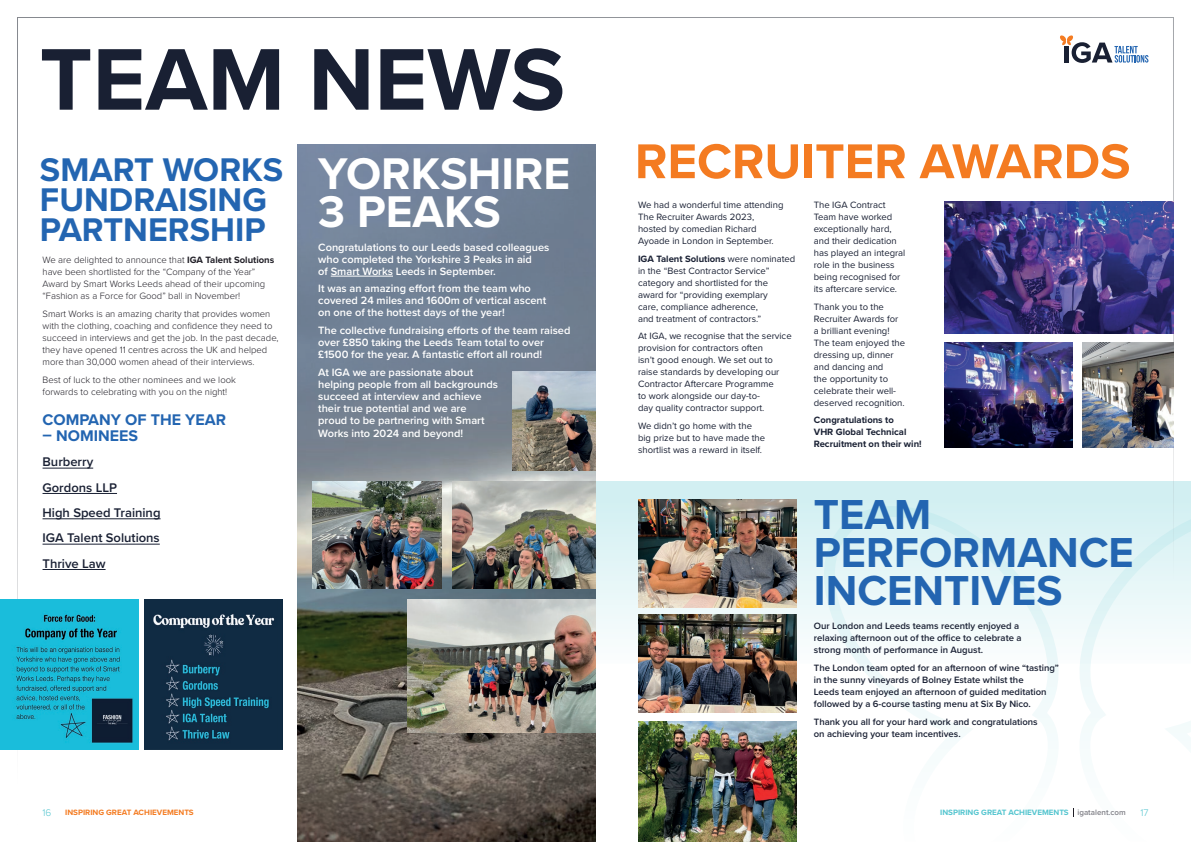
<style>
.page{position:relative;width:1191px;height:842px;background:#fff}
.page>*{position:absolute;margin:0;border:0;box-sizing:border-box;transform-origin:0 0}
.Question{font:700 90.7px "Proxima Nova";color:#192033}
.Question-2{font:700 50.6px "Proxima Nova";color:#f47b21}
.Question-3{font:700 46px/38px "Proxima Nova";color:#fff}
.Question-4{font:700 43.4px/38.3px "Proxima Nova";color:#2365b1}
.Question-5{font:700 34px/30px "Proxima Nova";color:#2365b1}
.Question-6{font:700 16px "Proxima Nova";color:#2365b1}
.subhead_blue{font:600 13px "Proxima Nova";color:#192033}
.Inbody_Title{font:600 11px/12px "Proxima Nova";color:#fff}
.t1{font:300 10px "Proxima Nova";color:#54c5cf}
.subhead_blue-2{font:9.5px/12px "Proxima Nova";color:#192033}
.Body_Text{font:300 9.5px/12px "Proxima Nova";color:#201e26}
.subhead_blue-3{font:600 9.5px/12px "Proxima Nova";color:#192033}
.subhead_blue-4{font:700 9.5px/12px "Proxima Nova";color:#192033}
.t2{font:700 8px "Proxima Nova";color:#54c5cf}
.t3{font:700 8px "Proxima Nova";color:#f47b21}
.s1{font-weight:700}
.s2{font-weight:600;color:#808087}
</style>
<div class="page">
<svg style="left:859px;top:664px;width:332px;height:77px"></svg>
<div style="left:595px;top:481px;width:596px;height:183px;background:linear-gradient(to bottom,#ccecef,#fafdfd)"></div>
<hr style="left:43px;top:468px;width:50px;height:1px;background:#192033">
<hr style="left:43px;top:493px;width:74px;height:1px;background:#192033">
<hr style="left:43px;top:518px;width:118px;height:1px;background:#192033">
<hr style="left:43px;top:544px;width:117px;height:1px;background:#192033">
<hr style="left:43px;top:569px;width:63px;height:1px;background:#192033">
<img style="left:144px;top:599px;width:138px;height:151px">
<img style="left:0;top:599px;width:138px;height:151px">
<img style="left:298px;top:144px;width:297px;height:698px">
<hr style="left:331px;top:276px;width:62px;height:1px;background:#fff">
<img style="left:312px;top:481px;width:129px;height:108px">
<img style="left:452px;top:481px;width:143px;height:108px">
<img style="left:407px;top:599px;width:188px;height:133px">
<img style="left:513px;top:372px;width:82px;height:98px">
<img style="left:1082px;top:343px;width:92px;height:104px">
<img style="left:944px;top:202px;width:230px;height:131px">
<img style="left:944px;top:343px;width:128px;height:104px">
<img style="left:639px;top:500px;width:158px;height:107px">
<img style="left:639px;top:614px;width:158px;height:98px">
<img style="left:639px;top:721px;width:158px;height:121px">
<svg style="left:1060px;top:35px;width:88px;height:28px"></svg>
<p class="Question" style="left:40px;top:12px;width:527px">TEAM NEWS</p>
<p class="Question-5" style="left:40px;top:154px;width:245px">SMART WORKS<br>FUNDRAISING<br>PARTNERSHIP</p>
<p class="Body_Text" style="left:43px;top:254px;width:233px">We are delighted to announce that <span class="s1">IGA Talent Solutions </span>have been shortlisted for the “Company of the Year” Award by Smart Works Leeds ahead of their upcoming “Fashion as a Force for Good” ball in November!</p>
<p class="Body_Text" style="left:43px;top:307px;width:238px">Smart Works is an amazing charity that provides women with the clothing, coaching and confidence they need to succeed in interviews and get the job. In the past decade, they have opened 11 centres across the UK and helped more than 30,000 women ahead of their interviews.</p>
<p class="Body_Text" style="left:43px;top:373px;width:195px">Best of luck to the other nominees and we look forwards to celebrating with you on the night!</p>
<p class="Question-6" style="left:43px;top:408px;width:185px">COMPANY OF THE YEAR</p>
<p class="Question-6" style="left:43px;top:424px;width:97px">– NOMINEES</p>
<p class="subhead_blue" style="left:43px;top:452px;width:52px">Burberry</p>
<p class="subhead_blue" style="left:43px;top:477px;width:76px">Gordons LLP</p>
<p class="subhead_blue" style="left:43px;top:503px;width:119px">High Speed Training</p>
<p class="subhead_blue" style="left:43px;top:528px;width:119px">IGA Talent Solutions</p>
<p class="subhead_blue" style="left:43px;top:553px;width:65px">Thrive Law</p>
<p class="Question-3" style="left:318px;top:154px;width:254px">YORKSHIRE<br>3 PEAKS</p>
<p class="Inbody_Title" style="left:318px;top:240px;width:233px">Congratulations to our Leeds based colleagues who completed the Yorkshire 3 Peaks in aid<br>of Smart Works Leeds in September.</p>
<p class="Inbody_Title" style="left:318px;top:282px;width:230px">It was an amazing effort from the team who covered 24 miles and 1600m of vertical ascent on one of the hottest days of the year!</p>
<p class="Inbody_Title" style="left:318px;top:324px;width:254px">The collective fundraising efforts of the team raised over £850 taking the Leeds Team total to over £1500 for the year. A fantastic effort all round!</p>
<p class="Inbody_Title" style="left:318px;top:366px;width:181px">At IGA we are passionate about helping people from all backgrounds succeed at interview and achieve their true potential and we are proud to be partnering with Smart</p>
<p class="Inbody_Title" style="left:318px;top:427px;width:146px">Works into 2024 and beyond!</p>
<p class="Question-2" style="left:635px;top:124px;width:497px">RECRUITER AWARDS</p>
<p class="subhead_blue-2" style="left:638px;top:198px;width:147px">We had a wonderful time attending<br>The Recruiter Awards 2023, hosted by comedian Richard<br>Ayoade in London in September.</p>
<p class="subhead_blue-2" style="left:638px;top:252px;width:159px"><span class="s1">IGA Talent Solutions</span> were nominated in the “Best Contractor Service” category and shortlisted for the award for “providing exemplary<br>care, compliance adherence,<br>and treatment of contractors.”</p>
<p class="subhead_blue-2" style="left:638px;top:330px;width:155px">At IGA, we recognise that the service provision for contractors often<br>isn’t good enough. We set out to raise standards by developing our<br>Contractor Aftercare Programme<br>to work alongside our day-to-<br>day quality contractor support.</p>
<p class="subhead_blue-2" style="left:638px;top:419px;width:129px">We didn’t go home with the big prize but to have made the shortlist was a reward in itself.</p>
<p class="subhead_blue-2" style="left:814px;top:198px;width:93px">The IGA Contract<br>Team have worked exceptionally hard, and their dedication has played an integral role in the business being recognised for its aftercare service.</p>
<p class="subhead_blue-2" style="left:814px;top:300px;width:93px">Thank you to the<br>Recruiter Awards for a brilliant evening!<br>The team enjoyed the dressing up, dinner and dancing and<br>the opportunity to celebrate their well&shy;deserved recognition.</p>
<p class="subhead_blue-4" style="left:814px;top:414px;width:109px">Congratulations to<br>VHR Global Technical<br>Recruitment on their win!</p>
<p class="Question-4" style="left:814px;top:494px;width:321px">TEAM<br>PERFORMANCE<br>INCENTIVES</p>
<p class="subhead_blue-3" style="left:814px;top:620px;width:209px">Our London and Leeds teams recently enjoyed a relaxing afternoon out of the office to celebrate a strong month of performance in August.</p>
<p class="subhead_blue-3" style="left:814px;top:662px;width:247px">The London team opted for an afternoon of wine “tasting” in the sunny vineyards of Bolney Estate whilst the<br>Leeds team enjoyed an afternoon of guided meditation followed by a 6-course tasting menu at Six By Nico.</p>
<p class="subhead_blue-3" style="left:814px;top:715px;width:225px">Thank you all for your hard work and congratulations on achieving your team incentives.</p>
<p class="t1" style="left:43px;top:805px;width:10px">16</p>
<p class="t2" style="left:940px;top:807px;width:187px">INSPIRING GREAT ACHIEVEMENTS <span class="s2">igatalent.com</span></p>
<p class="t1" style="left:1140px;top:805px;width:10px">17</p>
<p class="t3" style="left:65px;top:806px;width:130px">INSPIRING GREAT ACHIEVEMENTS</p>
</div>
